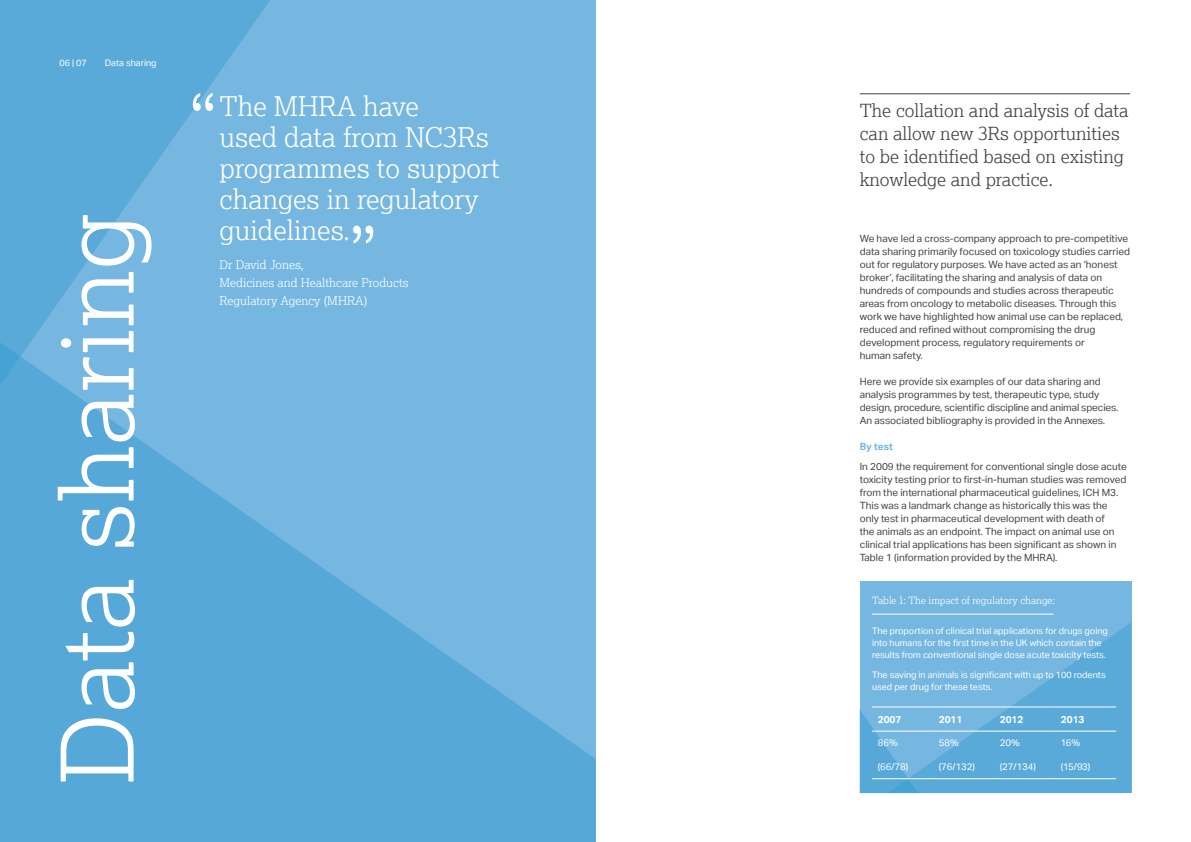
<style>
.page{position:relative;width:1191px;height:842px;background:#fff}
.page>*{position:absolute;margin:0;border:0;box-sizing:border-box;transform-origin:0 0}
.t1{font:300 100px "NC3 Rs Lexia";color:#fff}
.t2{font:300 68.1px "NC3 Rs Lexia";color:#fff}
.t3{font:300 27px/31px "NC3 Rs Lexia";color:#fff}
.t4{font:300 18px/23px "NC3 Rs Lexia";color:#434241}
.t5{font:300 12px/18px "NC3 Rs Lexia";color:#fff}
.t6{font:10px/13px "Aktiv Grotesk";color:#434241}
.t7{font:300 10px "NC3 Rs Lexia";color:#fff}
.t8{font:700 10px "Aktiv Grotesk";color:#fff}
.t9{font:9.5px "Aktiv Grotesk";color:#fff}
.t10{font:9px/12px "Aktiv Grotesk";color:#fff}
.s1{font-weight:700;color:#75b7e0}
</style>
<div class="page">
<div style="left:0;top:0;width:595px;height:842px;background:#75b7e0"></div>
<svg style="left:0;top:357px;width:595px;height:485px;fill:#55a8d8"></svg>
<svg style="left:0;top:0;width:270px;height:355px;fill:#5aaad9"></svg>
<svg style="left:0;top:342px;width:21px;height:44px"></svg>
<hr style="left:859px;top:94px;width:271px;height:1px;background:#434241">
<div style="left:859px;top:581px;width:272px;height:212px;background:#75b7e0"></div>
<svg style="left:859px;top:622px;width:272px;height:171px"></svg>
<hr style="left:872px;top:778px;width:61px;height:1px;background:#fff">
<hr style="left:933px;top:778px;width:61px;height:1px;background:#fff">
<hr style="left:994px;top:778px;width:61px;height:1px;background:#fff">
<hr style="left:1055px;top:778px;width:61px;height:1px;background:#fff">
<hr style="left:872px;top:707px;width:61px;height:1px;background:#fff">
<hr style="left:933px;top:707px;width:61px;height:1px;background:#fff">
<hr style="left:994px;top:707px;width:61px;height:1px;background:#fff">
<hr style="left:1055px;top:707px;width:61px;height:1px;background:#fff">
<hr style="left:872px;top:731px;width:61px;height:1px;background:#fff">
<hr style="left:933px;top:731px;width:61px;height:1px;background:#fff">
<hr style="left:994px;top:731px;width:61px;height:1px;background:#fff">
<hr style="left:1055px;top:731px;width:61px;height:1px;background:#fff">
<hr style="left:872px;top:614px;width:181px;height:1px;background:#fff">
<p class="t10" style="left:60px;top:57px;width:29px">06 | 07</p>
<p class="t10" style="left:105px;top:57px;width:53px">Data sharing</p>
<p class="t1" style="left:34px;top:785px;width:573px;rotate:-90deg">Data sharing</p>
<p class="t2" style="left:188px;top:76px;width:31px">“</p>
<p class="t3" style="left:220px;top:90px;width:281px">The MHRA have<br>used data from NC3Rs programmes to support changes in regulatory guidelines.</p>
<p class="t5" style="left:220px;top:255px;width:190px">Dr David Jones,<br>Medicines and Healthcare Products<br>Regulatory Agency (MHRA)</p>
<p class="t2" style="left:348px;top:209px;width:31px">”</p>
<p class="t4" style="left:859px;top:98px;width:270px">The collation and analysis of data can allow new 3Rs opportunities to be identified based on existing knowledge and practice.</p>
<p class="t6" style="left:859px;top:232px;width:272px">We have led a cross-company approach to pre-competitive data sharing primarily focused on toxicology studies carried out for regulatory purposes. We have acted as an ‘honest broker’, facilitating the sharing and analysis of data on hundreds of compounds and studies across therapeutic areas from oncology to metabolic diseases. Through this work we have highlighted how animal use can be replaced, reduced and refined without compromising the drug development process, regulatory requirements or<br>human safety.</p>
<p class="t6" style="left:859px;top:375px;width:260px">Here we provide six examples of our data sharing and analysis programmes by test, therapeutic type, study design, procedure, scientific discipline and animal species.<br>An associated bibliography is provided in the Annexes.</p>
<p class="t6" style="left:859px;top:437px;width:268px;line-height:20.1px"><span class="s1">By test<br></span>In 2009 the requirement for conventional single dose acute</p>
<p class="t6" style="left:859px;top:473px;width:268px">toxicity testing prior to first-in-human studies was removed from the international pharmaceutical guidelines, ICH M3.<br>This was a landmark change as historically this was the only test in pharmaceutical development with death of<br>the animals as an endpoint. The impact on animal use on clinical trial applications has been significant as shown in Table 1 (information provided by the MHRA).</p>
<p class="t7" style="left:872px;top:594px;width:184px">Table 1: The impact of regulatory change:</p>
<p class="t10" style="left:872px;top:624px;width:237px">The proportion of clinical trial applications for drugs going into humans for the first time in the UK which contain the results from conventional single dose acute toxicity tests.</p>
<p class="t10" style="left:872px;top:669px;width:235px">The saving in animals is significant with up to 100 rodents used per drug for these tests.</p>
<p class="t8" style="left:877px;top:713px;width:25px">2007</p>
<p class="t8" style="left:938px;top:713px;width:25px">2011</p>
<p class="t8" style="left:999px;top:713px;width:25px">2012</p>
<p class="t8" style="left:1060px;top:713px;width:25px">2013</p>
<p class="t9" style="left:877px;top:737px;width:21px">86%</p>
<p class="t9" style="left:938px;top:737px;width:21px">58%</p>
<p class="t9" style="left:999px;top:737px;width:21px">20%</p>
<p class="t9" style="left:1060px;top:737px;width:21px">16%</p>
<p class="t9" style="left:877px;top:761px;width:32px">(66/78)</p>
<p class="t9" style="left:938px;top:761px;width:38px">(76/132)</p>
<p class="t9" style="left:999px;top:761px;width:38px">(27/134)</p>
<p class="t9" style="left:1060px;top:761px;width:31px">(15/93)</p>
</div>
